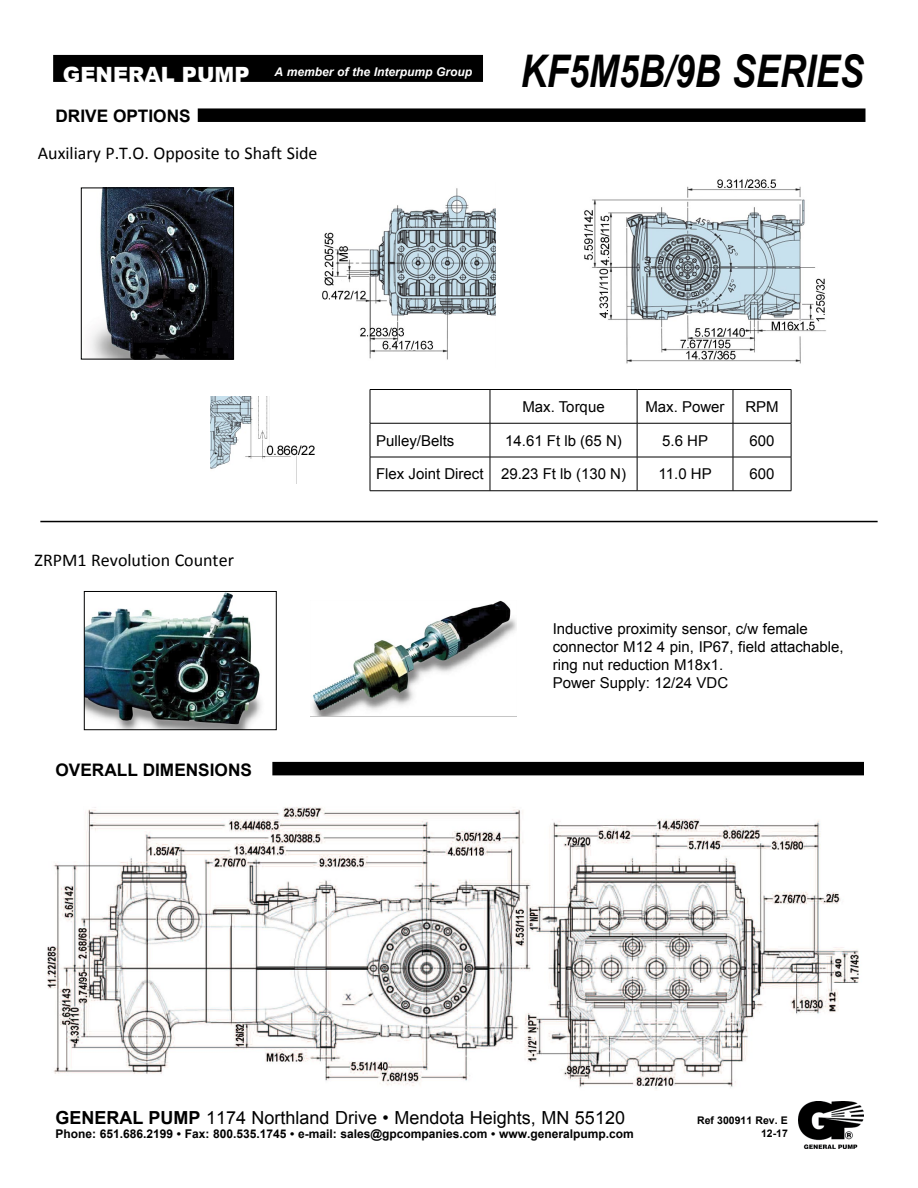
<style>
.page{position:relative;width:918px;height:1188px;background:#fff}
.page>*{position:absolute;margin:0;border:0;box-sizing:border-box;transform-origin:0 0}
.t1{font:italic 700 45px "Arial";color:#000;scale:.8 1}
.t2{font:18px "Calibri";color:#000}
.t3{font:18px "Arial";color:#000}
.t4{font:700 17.25px "Arial";color:#000}
.t5{font:15px/18px "Arial";color:#000}
.t6{font:700 12px "Arial";color:#000}
.t7{font:italic 700 12px "Arial";color:#fff}
.t8{font:700 10.5px/12.6px "Arial";color:#000;text-align:right}
.s1{font-weight:900;font-style:normal;font-size:21px}
.s2{font-weight:700}
</style>
<div class="page">
<div style="left:53px;top:55px;width:430px;height:27px;background:#000"></div>
<img style="left:799px;top:1102px;width:65px;height:46px">
<div style="left:198px;top:108px;width:668px;height:14px;background:#000"></div>
<img style="left:90px;top:190px;width:142px;height:167px">
<div style="left:81px;top:188px;width:153px;height:171px;border:1px solid #000"></div>
<img style="left:322px;top:188px;width:174px;height:172px">
<img style="left:584px;top:179px;width:242px;height:185px">
<hr style="left:370px;top:389px;width:120px;height:1px;background:#000">
<hr style="left:370px;top:390px;width:1px;height:33px;background:#000">
<hr style="left:490px;top:389px;width:147px;height:1px;background:#000">
<hr style="left:490px;top:390px;width:1px;height:33px;background:#000">
<hr style="left:637px;top:389px;width:96px;height:1px;background:#000">
<hr style="left:637px;top:390px;width:1px;height:33px;background:#000">
<hr style="left:733px;top:389px;width:58px;height:1px;background:#000">
<hr style="left:733px;top:390px;width:1px;height:33px;background:#000">
<hr style="left:791px;top:390px;width:1px;height:33px;background:#000">
<hr style="left:370px;top:423px;width:120px;height:1px;background:#000">
<hr style="left:370px;top:423px;width:1px;height:34px;background:#000">
<hr style="left:490px;top:423px;width:147px;height:1px;background:#000">
<hr style="left:490px;top:423px;width:1px;height:34px;background:#000">
<hr style="left:637px;top:423px;width:96px;height:1px;background:#000">
<hr style="left:637px;top:423px;width:1px;height:34px;background:#000">
<hr style="left:733px;top:423px;width:58px;height:1px;background:#000">
<hr style="left:733px;top:423px;width:1px;height:34px;background:#000">
<hr style="left:791px;top:423px;width:1px;height:34px;background:#000">
<hr style="left:370px;top:457px;width:120px;height:1px;background:#000">
<hr style="left:370px;top:457px;width:1px;height:34px;background:#000">
<hr style="left:490px;top:457px;width:147px;height:1px;background:#000">
<hr style="left:490px;top:457px;width:1px;height:34px;background:#000">
<hr style="left:637px;top:457px;width:96px;height:1px;background:#000">
<hr style="left:637px;top:457px;width:1px;height:34px;background:#000">
<hr style="left:733px;top:457px;width:58px;height:1px;background:#000">
<hr style="left:733px;top:457px;width:1px;height:34px;background:#000">
<hr style="left:791px;top:457px;width:1px;height:34px;background:#000">
<hr style="left:370px;top:491px;width:120px;height:1px;background:#000">
<hr style="left:490px;top:491px;width:147px;height:1px;background:#000">
<hr style="left:637px;top:491px;width:96px;height:1px;background:#000">
<hr style="left:733px;top:491px;width:58px;height:1px;background:#000">
<img style="left:311px;top:601px;width:206px;height:116px">
<img style="left:86px;top:593px;width:176px;height:135px">
<div style="left:84px;top:591px;width:193px;height:139px;border:1px solid #000"></div>
<hr style="left:40px;top:521px;width:838px;height:1px;background:#000">
<div style="left:272px;top:762px;width:592px;height:13px;background:#000"></div>
<img style="left:47px;top:807px;width:812px;height:282px">
<img style="left:210px;top:397px;width:105px;height:86px">
<p class="t7" style="left:63px;top:64px;width:411px"><span class="s1">GENERAL PUMP</span> A member of the Interpump Group</p>
<p class="t4" style="left:56px;top:105px;width:137px">DRIVE OPTIONS</p>
<p class="t2" style="left:38px;top:141px;width:281px">Auxiliary P.T.O. Opposite to Shaft Side</p>
<h1 class="t1" style="left:521px;top:42px;width:430px">KF5M5B/9B SERIES</h1>
<p class="t5" style="left:522px;top:398px;width:84px">Max. Torque</p>
<p class="t5" style="left:645px;top:398px;width:81px">Max. Power</p>
<p class="t5" style="left:745px;top:398px;width:35px">RPM</p>
<p class="t2" style="left:35px;top:548px;width:201px">ZRPM1 Revolution Counter</p>
<p class="t4" style="left:56px;top:758px;width:198px">OVERALL DIMENSIONS</p>
<p class="t5" style="left:376px;top:431px;width:80px">Pulley/Belts</p>
<p class="t5" style="left:505px;top:431px;width:118px">14.61 Ft lb (65 N)</p>
<p class="t5" style="left:662px;top:431px;width:47px">5.6 HP</p>
<p class="t5" style="left:750px;top:431px;width:27px">600</p>
<p class="t5" style="left:376px;top:465px;width:252px">Flex Joint Direct 29.23 Ft lb (130 N)</p>
<p class="t5" style="left:659px;top:465px;width:55px">11.0 HP</p>
<p class="t5" style="left:750px;top:465px;width:27px">600</p>
<p class="t5" style="left:553px;top:620px;width:293px">Inductive proximity sensor, c/w female connector M12 4 pin, IP67, field attachable, ring nut reduction M18x1.<br>Power Supply: 12/24 VDC</p>
<p class="t3" style="left:56px;top:1106px;width:571px"><span class="s2">GENERAL PUMP</span> 1174 Northland Drive • Mendota Heights, MN 55120</p>
<p class="t6" style="left:56px;top:1126px;width:580px">Phone: 651.686.2199 • Fax: 800.535.1745 • e-mail: sales@gpcompanies.com • www.generalpump.com</p>
<p class="t8" style="left:697px;top:1115px;width:92px">Ref 300911 Rev. E<br>12-17</p>
</div>
